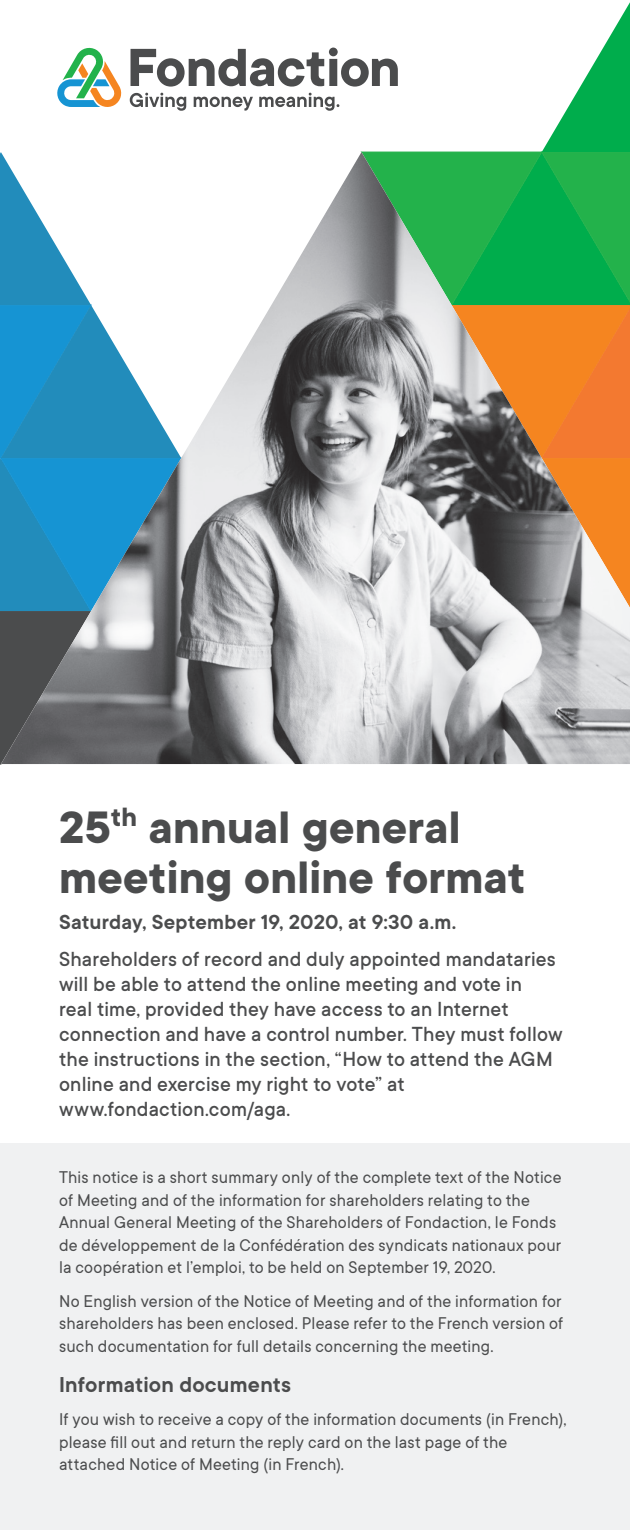
<style>
.page{position:relative;width:630px;height:1530px;background:#fff}
.page>*{position:absolute;margin:0;border:0;box-sizing:border-box;transform-origin:0 0}
.t1{font:700 50px/50px "TT Commons";color:#4b4c4d}
.t2{font:600 23.75px "TT Commons";letter-spacing:.01em;color:#4b4c4d}
.t3{font:500 22.5px/25px "TT Commons";letter-spacing:.01em;color:#4b4c4d}
.t4{font:600 22.5px "TT Commons";letter-spacing:.005em;color:#4b4c4d}
.t5{font:18.75px/22.5px "TT Commons";letter-spacing:.01em;color:#4b4c4d}
</style>
<div class="page">
<div style="left:0;top:1143px;width:630px;height:387px;background:#f0f1f2"></div>
<svg style="left:0;top:2px;width:630px;height:762px"></svg>
<img style="left:1px;top:152px;width:629px;height:612px">
<h1 class="t1" style="left:59px;top:801px;width:468px">25<sup>th</sup> annual general meeting online format</h1>
<p class="t4" style="left:59px;top:908px;width:399px">Saturday, September 19, 2020, at 9:30 a.m.</p>
<p class="t3" style="left:59px;top:945px;width:505px">Shareholders of record and duly appointed mandataries will be able to attend the online meeting and vote in<br>real time, provided they have access to an Internet connection and have a control number. They must follow the instructions in the section, “How to attend the AGM online and exercise my right to vote” at www.fondaction.com/aga.</p>
<p class="t5" style="left:59px;top:1165px;width:504px">This notice is a short summary only of the complete text of the Notice of Meeting and of the information for shareholders relating to the Annual General Meeting of the Shareholders of Fondaction, le Fonds de développement de la Confédération des syndicats nationaux pour la coopération et l’emploi, to be held on September 19, 2020.</p>
<p class="t5" style="left:59px;top:1289px;width:506px;text-align:justify">No English version of the Notice of Meeting and of the information for shareholders has been enclosed. Please refer to the French version of such documentation for full details concerning the meeting.</p>
<p class="t2" style="left:59px;top:1369px;width:234px">Information documents</p>
<p class="t5" style="left:59px;top:1408px;width:509px">If you wish to receive a copy of the information documents (in French), please fill out and return the reply card on the last page of the attached Notice of Meeting (in French).</p>
</div>
